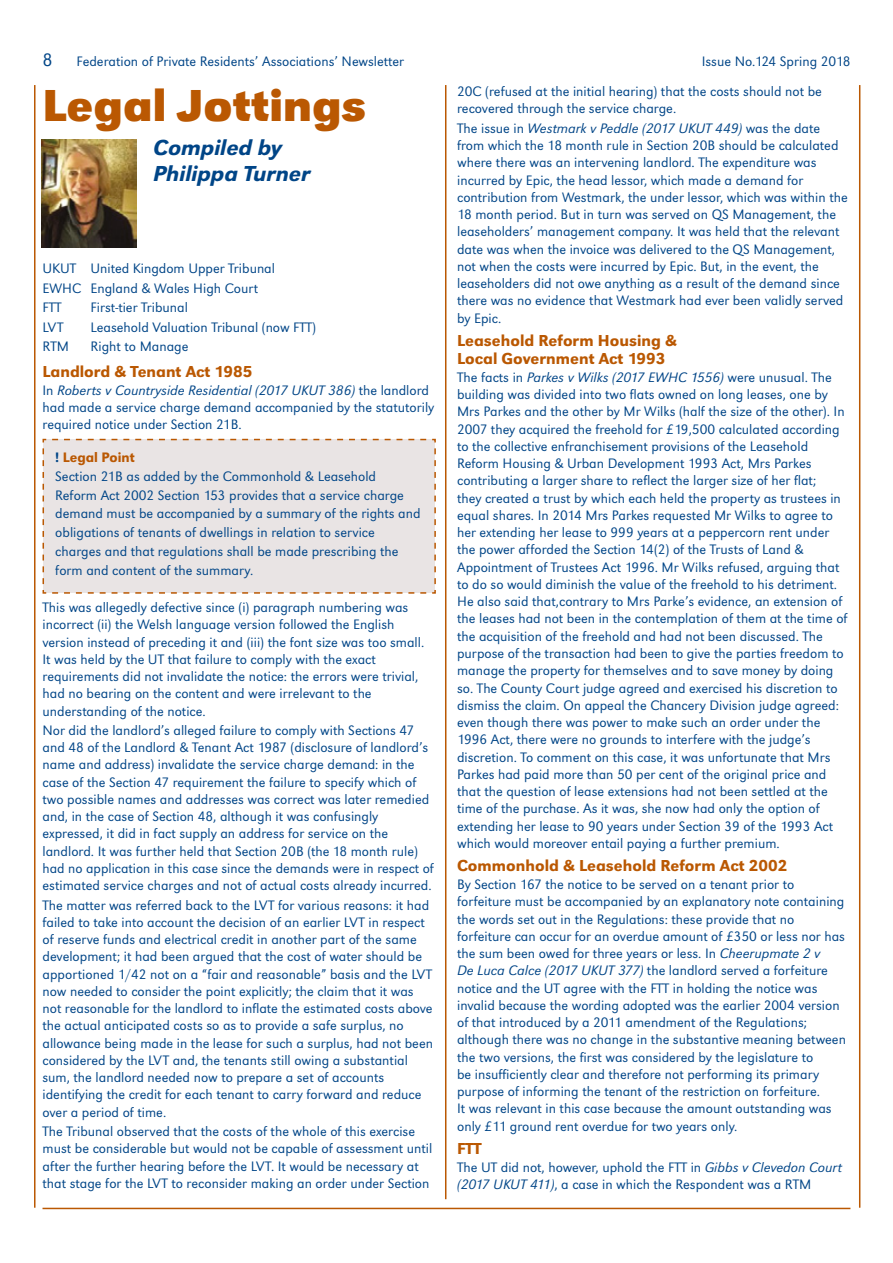
<style>
.page{position:relative;width:893px;height:1263px;background:#fff}
.page>*{position:absolute;margin:0;border:0;box-sizing:border-box;transform-origin:0 0}
.t1{font:700 46.5px "URW Grotesk T";color:#ba5802}
.t2{font:italic 500 22.5px/25.5px "URW Grotesk T";color:#004587}
.t3{font:18.75px "URW Grotesk T Ligh";color:#004587}
.t4{font:500 16.5px/18px "URW Grotesk T";color:#ba5802}
.t5{font:14.25px/17.2px "URW Grotesk T Ligh";color:#004587}
.t6{font:14.25px "URW Grotesk T Ligh Ital";color:#004587}
.t7{font:500 14.25px "URW Grotesk T";color:#ba5802}
.s1{font-family:"URW Grotesk T Ligh"}
.s2{font-family:"URW Grotesk T Ligh Ital"}
.s3{color:#004587}
</style>
<div class="page">
<hr style="left:43px;top:1208px;width:807px;height:1px;background:#ba5802">
<hr style="left:34px;top:85px;width:2px;height:1123px;background:#ba5802">
<hr style="left:859px;top:85px;width:1px;height:1123px;background:#ba5802">
<hr style="left:445px;top:85px;width:1px;height:1114px;background:#ba5802">
<img style="left:41px;top:139px;width:96px;height:108px">
<div style="left:42px;top:438px;width:394px;height:156px;background:#e9e4e4"></div>
<h3 class="t3" style="left:43px;top:50px;width:12px">8</h3>
<p class="t5" style="left:77px;top:53px;width:329px">Federation of Private Residents’ Associations’ Newsletter</p>
<p class="t5" style="left:702px;top:53px;width:150px">Issue No. 124 Spring 2018</p>
<h1 class="t1" style="left:43px;top:79px;width:325px">Legal Jottings</h1>
<h2 class="t2" style="left:153px;top:135px;width:159px">Compiled by<br>Philippa Turner</h2>
<p class="t5" style="left:457px;top:83px;width:366px">20C (refused at the initial hearing) that the costs should not be recovered through the service charge.</p>
<p class="t6" style="left:457px;top:120px;width:365px"><span class="s1">The issue in</span> Westmark v Peddle (2017 UKUT 449) <span class="s1">was the date</span></p>
<p class="t5" style="left:457px;top:137px;width:392px">from which the 18 month rule in Section 20B should be calculated where there was an intervening landlord. The expenditure was incurred by Epic, the head lessor, which made a demand for contribution from Westmark, the under lessor, which was within the 18 month period. But in turn was served on QS Management, the leaseholders’ management company. It was held that the relevant date was when the invoice was delivered to the QS Management, not when the costs were incurred by Epic. But, in the event, the leaseholders did not owe anything as a result of the demand since there was no evidence that Westmark had ever been validly served by Epic.</p>
<p class="t4" style="left:457px;top:331px;width:221px">Leasehold Reform Housing &amp;<br>Local Government Act 1993</p>
<p class="t6" style="left:457px;top:369px;width:376px"><span class="s1">The facts in</span> Parkes v Wilks (2017 EWHC 1556) <span class="s1">were unusual. The</span></p>
<p class="t5" style="left:457px;top:386px;width:392px">building was divided into two flats owned on long leases, one by Mrs Parkes and the other by Mr Wilks (half the size of the other). In 2007 they acquired the freehold for £19,500 calculated according to the collective enfranchisement provisions of the Leasehold Reform Housing &amp; Urban Development 1993 Act, Mrs Parkes contributing a larger share to reflect the larger size of her flat;<br>they created a trust by which each held the property as trustees in equal shares. In 2014 Mrs Parkes requested Mr Wilks to agree to her extending her lease to 999 years at a peppercorn rent under the power afforded the Section 14(2) of the Trusts of Land &amp; Appointment of Trustees Act 1996. Mr Wilks refused, arguing that to do so would diminish the value of the freehold to his detriment.<br>He also said that,contrary to Mrs Parke’s evidence, an extension of the leases had not been in the contemplation of them at the time of the acquisition of the freehold and had not been discussed. The purpose of the transaction had been to give the parties freedom to manage the property for themselves and to save money by doing so. The County Court judge agreed and exercised his discretion to dismiss the claim. On appeal the Chancery Division judge agreed: even though there was power to make such an order under the 1996 Act, there were no grounds to interfere with the judge’s discretion. To comment on this case, it was unfortunate that Mrs Parkes had paid more than 50 per cent of the original price and that the question of lease extensions had not been settled at the time of the purchase. As it was, she now had only the option of extending her lease to 90 years under Section 39 of the 1993 Act which would moreover entail paying a further premium.</p>
<p class="t4" style="left:457px;top:856px;width:332px">Commonhold &amp; Leasehold Reform Act 2002</p>
<p class="t5" style="left:457px;top:876px;width:390px">By Section 167 the notice to be served on a tenant prior to forfeiture must be accompanied by an explanatory note containing the words set out in the Regulations: these provide that no forfeiture can occur for an overdue amount of £350 or less nor has the sum been owed for three years or less. In <span class="s2">Cheerupmate 2 v<br>De Luca Calce (2017 UKUT 377)</span> the landlord served a forfeiture notice and the UT agree with the FTT in holding the notice was invalid because the wording adopted was the earlier 2004 version of that introduced by a 2011 amendment of the Regulations; although there was no change in the substantive meaning between the two versions, the first was considered by the legislature to<br>be insufficiently clear and therefore not performing its primary purpose of informing the tenant of the restriction on forfeiture.<br>It was relevant in this case because the amount outstanding was only £11 ground rent overdue for two years only.</p>
<p class="t4" style="left:457px;top:1139px;width:26px">FTT</p>
<p class="t5" style="left:457px;top:1159px;width:386px">The UT did not, however, uphold the FTT in <span class="s2">Gibbs v Clevedon Court (2017 UKUT 411)</span>, a case in which the Respondent was a RTM</p>
<p class="t5" style="left:43px;top:258px;width:234px;line-height:19.6px">UKUT United Kingdom Upper Tribunal<br>EWHC England &amp; Wales High Court<br>FTT</p>
<p class="t5" style="left:91px;top:299px;width:99px">First-tier Tribunal</p>
<p class="t5" style="left:43px;top:318px;width:22px">LVT</p>
<p class="t5" style="left:91px;top:318px;width:227px">Leasehold Valuation Tribunal (now FTT)</p>
<p class="t5" style="left:43px;top:338px;width:28px">RTM</p>
<p class="t5" style="left:91px;top:338px;width:99px">Right to Manage</p>
<p class="t4" style="left:43px;top:362px;width:211px">Landlord &amp; Tenant Act 1985</p>
<p class="t6" style="left:43px;top:382px;width:388px"><span class="s1">In</span> Roberts v Countryside Residential (2017 UKUT 386) <span class="s1">the landlord</span></p>
<p class="t5" style="left:43px;top:399px;width:393px">had made a service charge demand accompanied by the statutorily required notice under Section 21B.</p>
<p class="t7" style="left:55px;top:449px;width:81px"><span class="s3">!</span> Legal Point</p>
<p class="t5" style="left:55px;top:467px;width:367px;line-height:18.8px">Section 21B as added by the Commonhold &amp; Leasehold Reform Act 2002 Section 153 provides that a service charge demand must be accompanied by a summary of the rights and obligations of tenants of dwellings in relation to service charges and that regulations shall be made prescribing the form and content of the summary.</p>
<p class="t5" style="left:43px;top:599px;width:383px">This was allegedly defective since (i) paragraph numbering was incorrect (ii) the Welsh language version followed the English version instead of preceding it and (iii) the font size was too small.<br>It was held by the UT that failure to comply with the exact requirements did not invalidate the notice: the errors were trivial, had no bearing on the content and were irrelevant to the understanding of the notice.</p>
<p class="t5" style="left:43px;top:721px;width:393px">Nor did the landlord’s alleged failure to comply with Sections 47 and 48 of the Landlord &amp; Tenant Act 1987 (disclosure of landlord’s name and address) invalidate the service charge demand: in the case of the Section 47 requirement the failure to specify which of two possible names and addresses was correct was later remedied and, in the case of Section 48, although it was confusingly expressed, it did in fact supply an address for service on the landlord. It was further held that Section 20B (the 18 month rule) had no application in this case since the demands were in respect of estimated service charges and not of actual costs already incurred.</p>
<p class="t5" style="left:43px;top:896px;width:392px">The matter was referred back to the LVT for various reasons: it had failed to take into account the decision of an earlier LVT in respect of reserve funds and electrical credit in another part of the same development; it had been argued that the cost of water should be apportioned 1/42 not on a “fair and reasonable” basis and the LVT now needed to consider the point explicitly; the claim that it was not reasonable for the landlord to inflate the estimated costs above the actual anticipated costs so as to provide a safe surplus, no allowance being made in the lease for such a surplus, had not been considered by the LVT and, the tenants still owing a substantial sum, the landlord needed now to prepare a set of accounts identifying the credit for each tenant to carry forward and reduce over a period of time.</p>
<p class="t5" style="left:43px;top:1122px;width:391px">The Tribunal observed that the costs of the whole of this exercise must be considerable but would not be capable of assessment until after the further hearing before the LVT. It would be necessary at that stage for the LVT to reconsider making an order under Section</p>
</div>
